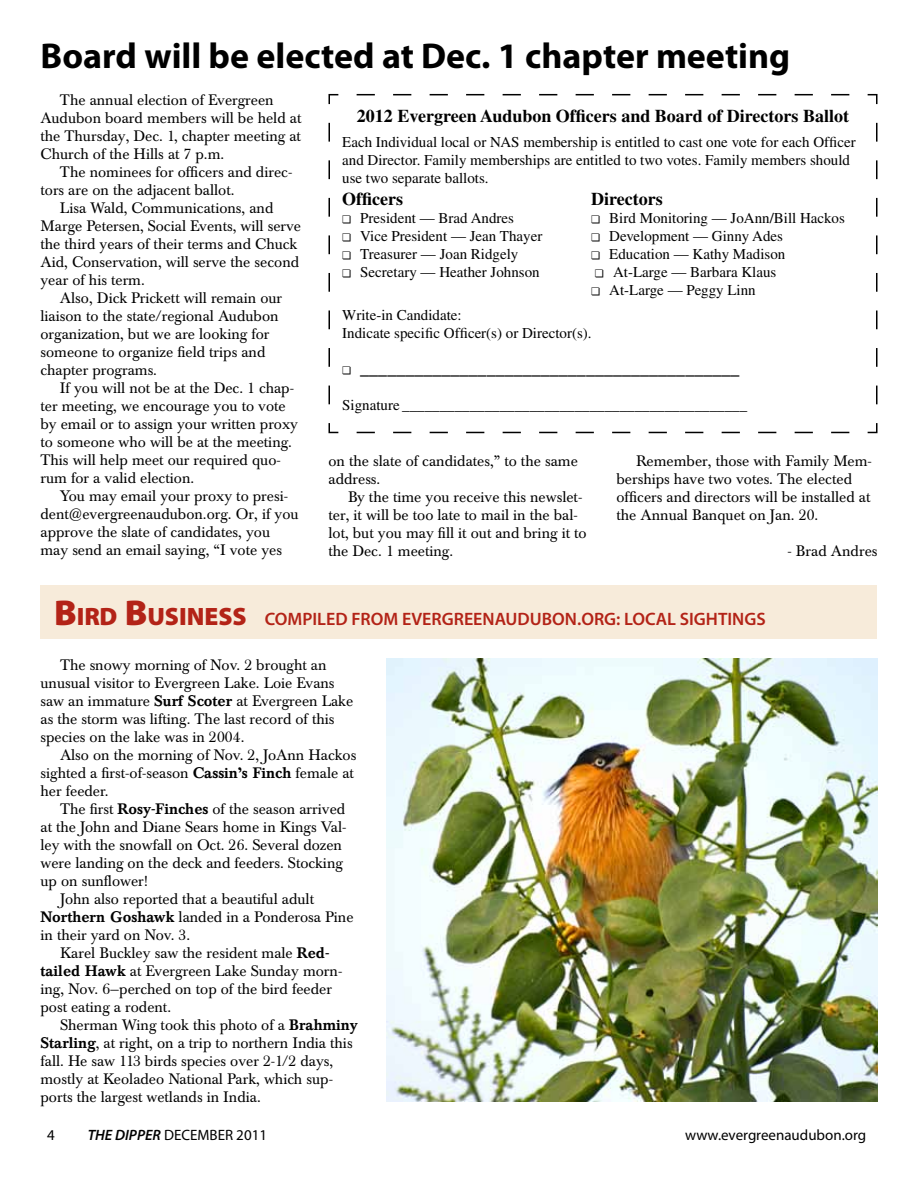
<style>
.page{position:relative;width:918px;height:1188px;background:#fff}
.page>*{position:absolute;margin:0;border:0;box-sizing:border-box;transform-origin:0 0}
.t1{font:700 36px "Myriad Pro";color:#000}
.t2{font:700 18px "Times";color:#000}
.t3{font:600 18px "Myriad Pro";color:#b32317}
.t4{font:15px/18px "Baskerville BE";color:#000}
.t5{font:15px/18px "Times";color:#000}
.t6{font:15px "Myriad Pro";color:#000}
.t7{font:15px "Menlo";color:#000}
.s1{font-family:"Menlo"}
.s2{font-weight:900;font-size:36px}
.s3{font-weight:900;font-size:25.2px}
.s4{font-weight:500}
.s5{font-weight:600;font-style:italic}
</style>
<div class="page">
<div style="left:40px;top:585px;width:838px;height:54px;background:#f7ebda"></div>
<img style="left:386px;top:658px;width:492px;height:443px">
<svg style="left:328px;top:93px;width:550px;height:341px"></svg>
<h1 class="t1" style="left:40px;top:32px;width:751px">Board will be elected at Dec. 1 chapter meeting</h1>
<p class="t4" style="left:40px;top:92px;width:262px;text-indent:20px">The annual election of Evergreen Audubon board members will be held at the Thursday, Dec. 1, chapter meeting at Church of the Hills at 7 p.m.</p>
<p class="t4" style="left:40px;top:164px;width:253px;text-indent:20px">The nominees for officers and direc&shy;tors are on the adjacent ballot.</p>
<p class="t4" style="left:40px;top:200px;width:262px;text-indent:20px">Lisa Wald, Communications, and Marge Petersen, Social Events, will serve the third years of their terms and Chuck Aid, Conservation, will serve the second year of his term.</p>
<p class="t4" style="left:40px;top:290px;width:243px;text-indent:20px">Also, Dick Prickett will remain our liaison to the state/regional Audubon organization, but we are looking for someone to organize field trips and chapter programs.</p>
<p class="t4" style="left:40px;top:380px;width:259px;text-indent:20px">If you will not be at the Dec. 1 chap&shy;ter meeting, we encourage you to vote by email or to assign your written proxy to someone who will be at the meeting.<br>This will help meet our required quo&shy;rum for a valid election.</p>
<p class="t4" style="left:40px;top:488px;width:260px;text-indent:20px">You may email your proxy to presi&shy;dent@evergreenaudubon.org. Or, if you approve the slate of candidates, you may send an email saying, “I vote yes</p>
<p class="t2" style="left:357px;top:105px;width:494px">2012 Evergreen Audubon Officers and Board of Directors Ballot</p>
<p class="t5" style="left:342px;top:133px;width:515px">Each Individual local or NAS membership is entitled to cast one vote for each Officer and Director. Family memberships are entitled to two votes. Family members should use two separate ballots.</p>
<p class="t2" style="left:342px;top:188px;width:62px">Officers</p>
<p class="t2" style="left:591px;top:188px;width:73px">Directors</p>
<p class="t5" style="left:342px;top:209px;width:173px"><span class="s1">❏</span> President — Brad Andres</p>
<p class="t5" style="left:591px;top:209px;width:255px"><span class="s1">❏</span> Bird Monitoring — JoAnn/Bill Hackos</p>
<p class="t5" style="left:342px;top:227px;width:202px"><span class="s1">❏</span> Vice President — Jean Thayer</p>
<p class="t5" style="left:591px;top:227px;width:193px"><span class="s1">❏</span> Development — Ginny Ades</p>
<p class="t5" style="left:342px;top:245px;width:178px"><span class="s1">❏</span> Treasurer — Joan Ridgely</p>
<p class="t5" style="left:591px;top:245px;width:196px"><span class="s1">❏</span> Education — Kathy Madison</p>
<p class="t5" style="left:342px;top:263px;width:199px"><span class="s1">❏</span> Secretary — Heather Johnson</p>
<p class="t5" style="left:591px;top:263px;width:187px"><span class="s1">❏</span> At-Large — Barbara Klaus <span class="s1">❏</span> At-Large — Peggy Linn</p>
<p class="t5" style="left:342px;top:306px;width:251px">Write-in Candidate:<br>Indicate specific Officer(s) or Director(s).</p>
<p class="t7" style="left:342px;top:359px;width:399px">❏ __________________________________________</p>
<p class="t5" style="left:342px;top:396px;width:407px">Signature ______________________________________________</p>
<p class="t4" style="left:328px;top:452px;width:251px">on the slate of candidates,” to the same address.</p>
<p class="t4" style="left:328px;top:488px;width:260px;text-indent:20px">By the time you receive this newslet&shy;ter, it will be too late to mail in the bal&shy;lot, but you may fill it out and bring it to the Dec. 1 meeting.</p>
<p class="t4" style="left:616px;top:452px;width:257px;text-indent:20px">Remember, those with Family Mem&shy;berships have two votes. The elected officers and directors will be installed at the Annual Banquet on Jan. 20.</p>
<p class="t4" style="left:788px;top:542px;width:91px">- Brad Andres</p>
<p class="t3" style="left:54px;top:608px;width:713px"><span class="s2">B</span><span class="s3">IRD</span> <span class="s2">B</span><span class="s3">USINESS</span> COMPILED FROM EVERGREENAUDUBON.ORG: LOCAL SIGHTINGS</p>
<p class="t4" style="left:40px;top:656px;width:314px;text-indent:20px">The snowy morning of Nov. 2 brought an unusual visitor to Evergreen Lake. Loie Evans saw an immature <span class="s4">Surf Scoter</span> at Evergreen Lake as the storm was lifting. The last record of this species on the lake was in 2004.</p>
<p class="t4" style="left:40px;top:746px;width:317px;text-indent:20px">Also on the morning of Nov. 2, JoAnn Hackos sighted a first-of-season <span class="s4">Cassin’s Finch</span> female at her feeder.</p>
<p class="t4" style="left:60px;top:800px;width:287px">The first <span class="s4">Rosy-Finches</span> of the season arrived</p>
<p class="t4" style="left:40px;top:818px;width:307px">at the John and Diane Sears home in Kings Val-</p>
<p class="t4" style="left:40px;top:836px;width:303px">ley with the snowfall on Oct. 26. Several dozen</p>
<p class="t4" style="left:40px;top:854px;width:304px">were landing on the deck and feeders. Stocking</p>
<p class="t4" style="left:40px;top:872px;width:109px">up on sunflower!</p>
<p class="t4" style="left:60px;top:890px;width:256px">John also reported that a beautiful adult</p>
<p class="t4" style="left:40px;top:908px;width:315px"><span class="s4">Northern Goshawk</span> landed in a Ponderosa Pine</p>
<p class="t4" style="left:40px;top:926px;width:151px">in their yard on Nov. 3.</p>
<p class="t4" style="left:60px;top:944px;width:271px">Karel Buckley saw the resident male <span class="s4">Red-</span></p>
<p class="t4" style="left:40px;top:962px;width:303px"><span class="s4">tailed Hawk</span> at Evergreen Lake Sunday morn-</p>
<p class="t4" style="left:40px;top:980px;width:293px">ing, Nov. 6—perched on top of the bird feeder</p>
<p class="t4" style="left:40px;top:998px;width:132px">post eating a rodent.</p>
<p class="t4" style="left:60px;top:1016px;width:299px">Sherman Wing took this photo of a <span class="s4">Brahminy</span></p>
<p class="t4" style="left:40px;top:1034px;width:314px"><span class="s4">Starling</span>, at right, on a trip to northern India this</p>
<p class="t4" style="left:40px;top:1052px;width:294px">fall. He saw 113 birds species over 2-1/2 days,</p>
<p class="t4" style="left:40px;top:1070px;width:294px">mostly at Keoladeo National Park, which sup-</p>
<p class="t4" style="left:40px;top:1088px;width:222px">ports the largest wetlands in India.</p>
<p class="t6" style="left:47px;top:1125px;width:9px">4</p>
<p class="t6" style="left:88px;top:1125px;width:181px"><span class="s5">THE DIPPER</span> DECEMBER 2011</p>
<p class="t6" style="left:685px;top:1125px;width:183px">www.evergreenaudubon.org</p>
</div>
